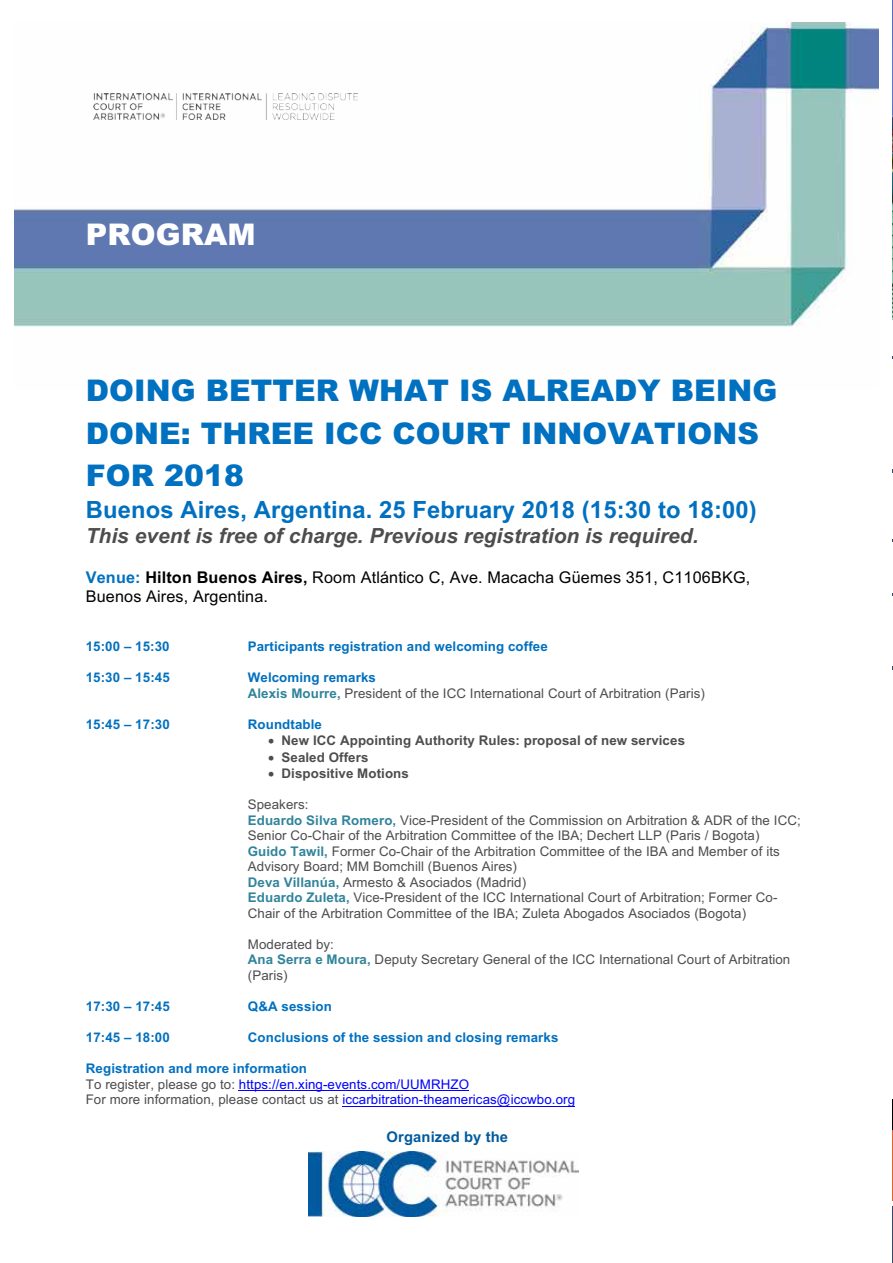
<style>
.page{position:relative;width:893px;height:1263px;background:#fff}
.page>*{position:absolute;margin:0;border:0;box-sizing:border-box;transform-origin:0 0}
.t1{font:900 29.85px/42.3px "Arial";letter-spacing:.005em;color:#0070c0}
.t2{font:900 29.85px "Arial";letter-spacing:.005em;color:#fff}
.t3{font:700 23.7px "Arial";letter-spacing:.005em;color:#0070c0}
.t4{font:italic 700 20.85px "Arial";letter-spacing:.005em;color:#4d4d4f}
.t5{font:16.2px/19px "Arial";letter-spacing:.01em;color:#000}
.t6{font:700 14.7px "Arial";letter-spacing:.01em;color:#005b9e}
.t7{font:13.35px/15.6px "Arial";letter-spacing:.01em;color:#4d4d4f}
.t8{font:13.35px/15.5px "Arial";letter-spacing:.005em;color:#00f}
.t9{font:700 13.35px "Arial";letter-spacing:.01em;color:#0070c0}
.t10{font:700 13.35px "Arial";letter-spacing:.01em;color:#4d4d4f}
.s1{font-weight:700;color:#0070c0}
.s2{font-weight:700}
.s3{font-weight:700;color:#31849b}
.s4{color:#4d4d4f}
</style>
<div class="page">
<img style="left:14px;top:23px;width:864px;height:304px">
<img style="left:309px;top:1152px;width:269px;height:65px">
<img style="left:94px;top:93px;width:264px;height:26px">
<hr style="left:239px;top:1090px;width:230px;height:1px;background:#00f">
<hr style="left:342px;top:1106px;width:233px;height:1px;background:#00f">
<img style="left:892px;top:0;width:1px;height:320px">
<img style="left:892px;top:1206px;width:1px;height:57px">
<h1 class="t2" style="left:86px;top:212px;width:171px">PROGRAM</h1>
<h1 class="t1" style="left:86px;top:369px;width:693px">DOING BETTER WHAT IS ALREADY BEING<br>DONE: THREE ICC COURT INNOVATIONS<br>FOR 2018</h1>
<h2 class="t3" style="left:86px;top:493px;width:672px">Buenos Aires, Argentina. 25 February 2018 (15:30 to 18:00)</h2>
<h3 class="t4" style="left:86px;top:521px;width:614px">This event is free of charge. Previous registration is required.</h3>
<p class="t5" style="left:86px;top:568px;width:666px"><span class="s1">Venue:</span> <span class="s2">Hilton Buenos Aires,</span> Room Atlántico C, Ave. Macacha Güemes 351, C1106BKG,<br>Buenos Aires, Argentina.</p>
<p class="t9" style="left:86px;top:637px;width:85px">15:00 – 15:30</p>
<p class="t9" style="left:248px;top:637px;width:301px">Participants registration and welcoming coffee</p>
<p class="t9" style="left:86px;top:668px;width:85px">15:30 – 15:45</p>
<p class="t7" style="left:248px;top:670px;width:459px"><span class="s1">Welcoming remarks<br></span><span class="s3">Alexis Mourre,</span> President of the ICC International Court of Arbitration (Paris)</p>
<p class="t9" style="left:86px;top:715px;width:85px">15:45 – 17:30</p>
<p class="t9" style="left:248px;top:715px;width:76px">Roundtable</p>
<p class="t10" style="left:268px;top:731px;width:418px">• New ICC Appointing Authority Rules: proposal of new services</p>
<p class="t10" style="left:268px;top:747px;width:102px">• Sealed Offers</p>
<p class="t10" style="left:268px;top:764px;width:142px">• Dispositive Motions</p>
<p class="t7" style="left:248px;top:797px;width:555px">Speakers:<br><span class="s3">Eduardo Silva Romero,</span> Vice--President of the Commission on Arbitration &amp; ADR of the ICC;; Senior Co--Chair of the Arbitration Committee of the IBA;; Dechert LLP (Paris / Bogota)<br><span class="s3">Guido Tawil,</span> Former Co--Chair of the Arbitration Committee of the IBA and Member of its Advisory Board;; MM Bomchill (Buenos Aires)<br><span class="s3">Deva Villanúa,</span> Armesto &amp; Asociados (Madrid)<br><span class="s3">Eduardo Zuleta,</span> Vice--President of the ICC International Court of Arbitration;; Former Co-- Chair of the Arbitration Committee of the IBA;; Zuleta Abogados Asociados (Bogota)</p>
<p class="t7" style="left:248px;top:936px;width:544px">Moderated by:<br><span class="s3">Ana Serra e Moura,</span> Deputy Secretary General of the ICC International Court of Arbitration (Paris)</p>
<p class="t9" style="left:86px;top:997px;width:85px">17:30 – 17:45</p>
<p class="t9" style="left:248px;top:997px;width:85px">Q&amp;A session</p>
<p class="t9" style="left:86px;top:1028px;width:85px">17:45 – 18:00</p>
<p class="t9" style="left:248px;top:1028px;width:312px">Conclusions of the session and closing remarks</p>
<p class="t8" style="left:86px;top:1060px;width:491px"><span class="s1">Registration and more information<br></span><span class="s4">To register, please go to:</span> https://en.xing--events.com/UUMRHZO<br><span class="s4">For more information, please contact us at</span> iccarbitration--theamericas@iccwbo.org</p>
<p class="t6" style="left:387px;top:1127px;width:123px">Organized by the</p>
</div>
